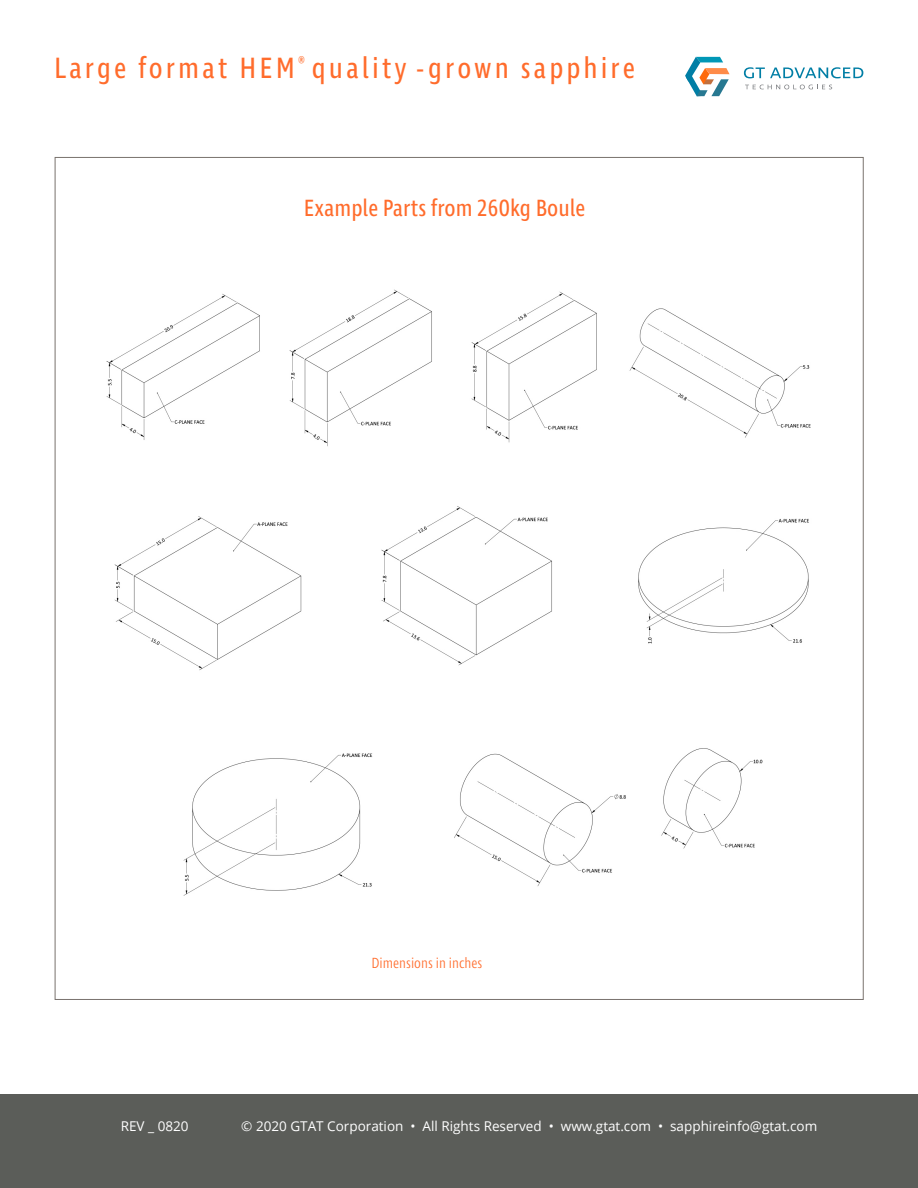
<style>
.page{position:relative;width:918px;height:1188px;background:#fff}
.page>*{position:absolute;margin:0;border:0;box-sizing:border-box;transform-origin:0 0}
.t1{font:30px "Ingra Cd";letter-spacing:.1em;color:#ff6c2c}
.t2{font:24px "Ingra Cd";color:#ff6c2c}
.t3{font:300 15px "Ingra Cd";color:#ff6c2c}
.t4{font:13.5px "Open Sans";color:#fff}
</style>
<div class="page">
<div style="left:0;top:1095px;width:918px;height:93px;background:#5b5d59"></div>
<svg style="left:744px;top:67px;width:119px;height:11px"></svg>
<svg style="left:745px;top:85px;width:87px;height:4px"></svg>
<svg style="left:685px;top:57px;width:45px;height:39px"></svg>
<img style="left:106px;top:289px;width:705px;height:382px">
<img style="left:454px;top:748px;width:309px;height:139px">
<img style="left:183px;top:753px;width:190px;height:143px">
<p class="t1" style="left:54px;top:49px;width:583px">Large format HEM<sup>®</sup> quality -grown sapphire</p>
<p class="t2" style="left:304px;top:193px;width:283px">Example Parts from 260kg Boule</p>
<p class="t3" style="left:372px;top:954px;width:112px">Dimensions in inches</p>
<p class="t4" style="left:121px;top:1117px;width:69px">REV _ 0820</p>
<p class="t4" style="left:241px;top:1117px;width:577px">© 2020 GTAT Corporation • All Rights Reserved • www.gtat.com • sapphireinfo@gtat.com</p>
</div>
